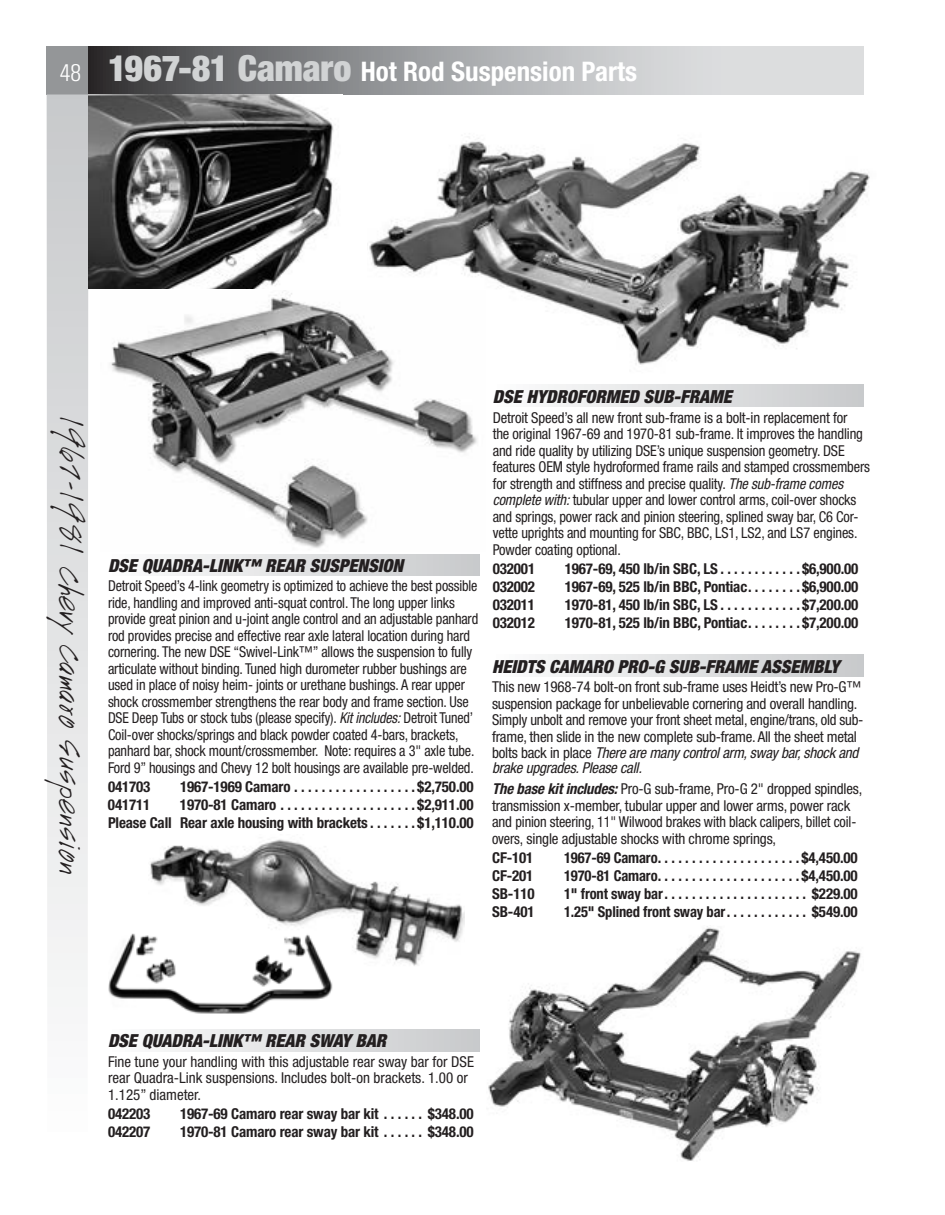
<style>
.page{position:relative;width:945px;height:1215px;background:#fff}
.page>*{position:absolute;margin:0;border:0;box-sizing:border-box;transform-origin:0 0}
.t1{font:30px "Handwriting";color:#231f20}
.t2{font:700 condensed 27px "Helvetica Neue";color:#fff}
.t3{font:italic 900 condensed 18px "Helvetica Neue";color:#231f20}
.t4{font:condensed 15px/16.5px "Helvetica Neue";letter-spacing:-.01em;color:#231f20}
.t5{font:condensed 15px/16.5px "Helvetica Neue";letter-spacing:-.01em;color:#231f20;scale:.94 1}
.t6{font:700 condensed 15px/18px "Helvetica Neue";letter-spacing:-.01em;color:#231f20;text-align:right}
.s1{font-family:"Univers";font-weight:300;font-size:24px}
.s2{font-weight:900;font-size:36px;color:#d1d3d4}
.s3{font-style:italic}
.s4{font-weight:700;font-style:italic}
</style>
<div class="page">
<img style="left:369px;top:138px;width:501px;height:227px">
<div style="left:47px;top:46px;width:41px;height:48px;background:#949698"></div>
<svg style="left:88px;top:46px;width:775px;height:48px"></svg>
<svg style="left:47px;top:94px;width:41px;height:893px"></svg>
<div style="left:490px;top:385px;width:374px;height:21px;background:linear-gradient(to right,#fdfefe,#c8c9cb)"></div>
<div style="left:489px;top:655px;width:374px;height:21px;background:linear-gradient(to right,#fdfefe,#c8cacb)"></div>
<div style="left:105px;top:554px;width:374px;height:22px;background:linear-gradient(to right,#fdfefe,#c8cacb)"></div>
<img style="left:111px;top:291px;width:374px;height:257px">
<img style="left:488px;top:926px;width:373px;height:235px">
<img style="left:88px;top:94px;width:249px;height:194px">
<img style="left:150px;top:839px;width:315px;height:127px">
<img style="left:108px;top:932px;width:227px;height:82px">
<div style="left:105px;top:1030px;width:374px;height:21px;background:linear-gradient(to right,#fdfefe,#c8cacb)"></div>
<h2 class="t2" style="left:60px;top:55px;width:579px"><span class="s1">48</span> <span class="s2">1967-81 Camaro</span> Hot Rod Suspension Parts</h2>
<h1 class="t1" style="left:87px;top:417px;width:460px;rotate:90deg">1967-1981 Chevy Camaro Suspension</h1>
<p class="t3" style="left:108px;top:554px;width:297px">DSE QUADRA-LINK™ REAR SUSPENSION</p>
<p class="t5" style="left:108px;top:578px;width:395px">Detroit Speed’s 4-link geometry is optimized to achieve the best possible ride, handling and improved anti-squat control. The long upper links provide great pinion and u-joint angle control and an adjustable panhard rod provides precise and effective rear axle lateral location during hard cornering. The new DSE “Swivel-Link™” allows the suspension to fully articulate without binding. Tuned high durometer rubber bushings are used in place of noisy heim- joints or urethane bushings. A rear upper shock crossmember strengthens the rear body and frame section. Use DSE Deep Tubs or stock tubs (please specify). <span class="s3">Kit includes:</span> Detroit Tuned’ Coil-over shocks/springs and black powder coated 4-bars, brackets, panhard bar, shock mount/crossmember. Note: requires a 3" axle tube.<br>Ford 9” housings and Chevy 12 bolt housings are available pre-welded.</p>
<p class="t6" style="left:108px;top:778px;width:44px">041703</p>
<p class="t6" style="left:180px;top:778px;width:295px">1967-1969 Camaro . . . . . . . . . . . . . . . . . $2,750.00</p>
<p class="t6" style="left:108px;top:796px;width:44px">041711</p>
<p class="t6" style="left:108px;top:796px;width:367px">1970-81 Camaro . . . . . . . . . . . . . . . . . . . $2,911.00<br>Please Call Rear axle housing with brackets . . . . . . $1,110.00</p>
<p class="t3" style="left:493px;top:386px;width:240px">DSE HYDROFORMED SUB-FRAME</p>
<p class="t4" style="left:493px;top:409px;width:379px">Detroit Speed’s all new front sub-frame is a bolt-in replacement for<br>the original 1967-69 and 1970-81 sub-frame. It improves the handling and ride quality by utilizing DSE’s unique suspension geometry. DSE features OEM style hydroformed frame rails and stamped crossmembers for strength and stiffness and precise quality. <span class="s3">The sub-frame comes complete with:</span> tubular upper and lower control arms, coil-over shocks and springs, power rack and pinion steering, splined sway bar, C6 Cor&shy;vette uprights and mounting for SBC, BBC, LS1, LS2, and LS7 engines.<br>Powder coating optional.</p>
<p class="t6" style="left:493px;top:560px;width:44px">032001</p>
<p class="t6" style="left:565px;top:560px;width:295px">1967-69, 450 lb/in SBC, LS . . . . . . . . . . . $6,900.00</p>
<p class="t6" style="left:493px;top:578px;width:44px">032002</p>
<p class="t6" style="left:565px;top:578px;width:295px">1967-69, 525 lb/in BBC, Pontiac . . . . . . . $6,900.00</p>
<p class="t6" style="left:493px;top:596px;width:44px">032011</p>
<p class="t6" style="left:565px;top:596px;width:295px">1970-81, 450 lb/in SBC, LS . . . . . . . . . . . $7,200.00</p>
<p class="t6" style="left:493px;top:614px;width:44px">032012</p>
<p class="t6" style="left:565px;top:614px;width:295px">1970-81, 525 lb/in BBC, Pontiac . . . . . . . $7,200.00</p>
<p class="t3" style="left:492px;top:655px;width:349px">HEIDTS CAMARO PRO-G SUB-FRAME ASSEMBLY</p>
<p class="t4" style="left:492px;top:679px;width:373px">This new 1968-74 bolt-on front sub-frame uses Heidt’s new Pro-G™ suspension package for unbelievable cornering and overall handling.<br>Simply unbolt and remove your front sheet metal, engine/trans, old sub&shy;frame, then slide in the new complete sub-frame. All the sheet metal bolts back in place <span class="s3">There are many control arm, sway bar, shock and</span></p>
<p class="t4" style="left:492px;top:757px;width:372px;line-height:21px"><span class="s3">brake upgrades. Please call.<br></span><span class="s4">The base kit includes:</span> Pro-G sub-frame, Pro-G 2" dropped spindles,</p>
<p class="t4" style="left:492px;top:797px;width:366px">transmission x-member, tubular upper and lower arms, power rack and pinion steering, 11" Wilwood brakes with black calipers, billet coil&shy;overs, single adjustable shocks with chrome springs,</p>
<p class="t6" style="left:492px;top:849px;width:43px">CF-101</p>
<p class="t6" style="left:564px;top:849px;width:295px">1967-69 Camaro . . . . . . . . . . . . . . . . . . . . $4,450.00</p>
<p class="t6" style="left:492px;top:867px;width:43px">CF-201</p>
<p class="t6" style="left:564px;top:867px;width:295px">1970-81 Camaro . . . . . . . . . . . . . . . . . . . . $4,450.00</p>
<p class="t6" style="left:492px;top:885px;width:44px">SB-110</p>
<p class="t6" style="left:564px;top:885px;width:295px">1" front sway bar . . . . . . . . . . . . . . . . . . . . . $229.00</p>
<p class="t6" style="left:492px;top:903px;width:44px">SB-401</p>
<p class="t6" style="left:564px;top:903px;width:295px">1.25" Splined front sway bar . . . . . . . . . . . . $549.00</p>
<p class="t3" style="left:108px;top:1030px;width:280px">DSE QUADRA-LINK™ REAR SWAY BAR</p>
<p class="t4" style="left:108px;top:1053px;width:367px">Fine tune your handling with this adjustable rear sway bar for DSE rear Quadra-Link suspensions. Includes bolt-on brackets. 1.00 or<br>1.125” diameter.</p>
<p class="t6" style="left:108px;top:1105px;width:44px">042203</p>
<p class="t6" style="left:180px;top:1105px;width:295px">1967-69 Camaro rear sway bar kit . . . . . . $348.00</p>
<p class="t6" style="left:108px;top:1123px;width:44px">042207</p>
<p class="t6" style="left:180px;top:1123px;width:295px">1970-81 Camaro rear sway bar kit . . . . . . $348.00</p>
</div>
